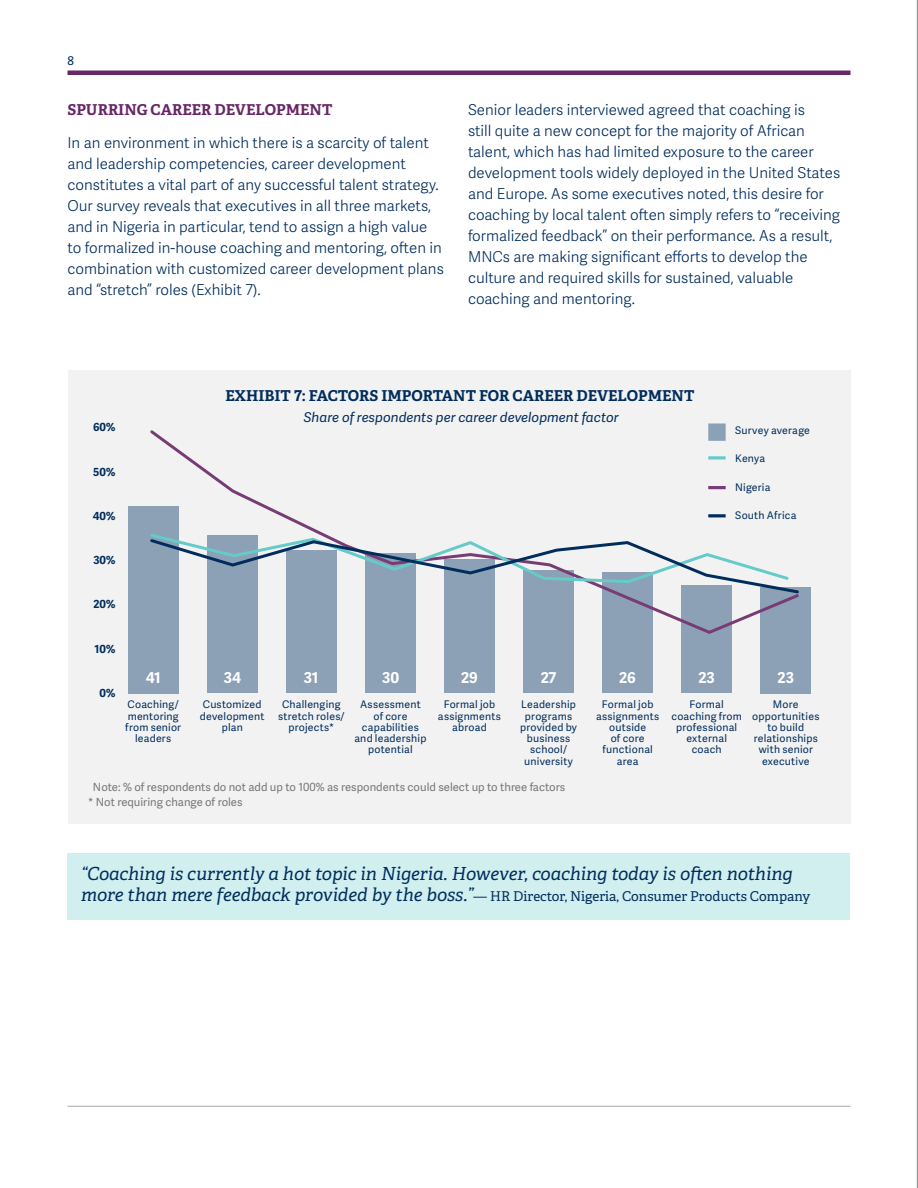
<style>
.page{position:relative;width:918px;height:1188px;background:#fff}
.page>*{position:absolute;margin:0;border:0;box-sizing:border-box;transform-origin:0 0}
.t1{font:italic 18px "Adelle";color:#002d5c}
.header1_purple{font:15px/21px "Adelle Sans Lt";color:#002d5c}
.t2{font:700 15px "Adelle";color:#002d5c}
.header1_purple-2{font:700 15px "Adelle";color:#682666}
.t3{font:700 15px "Adelle Sans";color:#fff}
.t4{font:13.5px "Adelle";color:#002d5c}
.t5{font:italic 13.5px "Adelle Sans";color:#002d5c}
.t6{font:12px "Adelle Sans";color:#002d5c}
.footnotes{font:11.25px "Adelle Sans";color:#77777a}
.t7{font:700 11.25px "Adelle Sans";color:#002d5c}
.bullet_1{font:10.5px/11.2px "Adelle Sans";letter-spacing:.02em;color:#002d5c;text-align:center}
.body_copy_7pt_space{font:10.5px "Adelle Sans";letter-spacing:.02em;color:#002d5c}
.s1{font-style:italic;font-size:18px}
</style>
<div class="page">
<div style="left:68px;top:70px;width:782px;height:5px;background:#682666"></div>
<hr style="left:68px;top:1106px;width:782px;height:1px;background:#a9a8a9">
<hr style="left:917px;top:0;width:1px;height:1188px;background:#808285">
<div style="left:68px;top:370px;width:783px;height:454px;background:#f2f2f2"></div>
<div style="left:128px;top:506px;width:51px;height:187px;background:#8ca0b6"></div>
<div style="left:207px;top:535px;width:51px;height:158px;background:#8ca0b6"></div>
<div style="left:286px;top:550px;width:51px;height:143px;background:#8ca0b6"></div>
<div style="left:365px;top:554px;width:51px;height:139px;background:#8ca0b6"></div>
<div style="left:444px;top:560px;width:51px;height:133px;background:#8ca0b6"></div>
<div style="left:523px;top:570px;width:51px;height:123px;background:#8ca0b6"></div>
<div style="left:602px;top:573px;width:51px;height:120px;background:#8ca0b6"></div>
<div style="left:681px;top:586px;width:51px;height:107px;background:#8ca0b6"></div>
<div style="left:760px;top:587px;width:51px;height:106px;background:#8ca0b6"></div>
<svg style="left:150px;top:430px;width:649px;height:204px"></svg>
<svg style="left:150px;top:532px;width:649px;height:63px"></svg>
<svg style="left:708px;top:456px;width:18px;height:4px"></svg>
<div style="left:708px;top:423px;width:18px;height:18px;background:#8ca0b6"></div>
<hr style="left:708px;top:486px;width:18px;height:3px;background:#773c75">
<hr style="left:708px;top:514px;width:18px;height:3px;background:#002d5c">
<div style="left:68px;top:853px;width:782px;height:67px;background:#d1efef"></div>
<p class="t6" style="left:68px;top:53px;width:8px">8</p>
<p class="header1_purple-2" style="left:68px;top:98px;width:266px">SPURRING CAREER DEVELOPMENT</p>
<p class="header1_purple" style="left:68px;top:131px;width:378px">In an environment in which there is a scarcity of talent and leadership competencies, career development constitutes a vital part of any successful talent strategy.<br>Our survey reveals that executives in all three markets, and in Nigeria in particular, tend to assign a high value to formalized in-house coaching and mentoring, often in combination with customized career development plans and “stretch” roles (Exhibit 7).</p>
<p class="header1_purple" style="left:468px;top:98px;width:374px">Senior leaders interviewed agreed that coaching is<br>still quite a new concept for the majority of African talent, which has had limited exposure to the career development tools widely deployed in the United States and Europe. As some executives noted, this desire for coaching by local talent often simply refers to “receiving formalized feedback” on their performance. As a result, MNCs are making significant efforts to develop the culture and required skills for sustained, valuable coaching and mentoring.</p>
<p class="t7" style="left:93px;top:419px;width:24px">60%</p>
<p class="t7" style="left:93px;top:463px;width:24px">50%</p>
<p class="t7" style="left:93px;top:508px;width:24px">40%</p>
<p class="t7" style="left:93px;top:552px;width:24px">30%</p>
<p class="t7" style="left:93px;top:596px;width:23px">20%</p>
<p class="t7" style="left:95px;top:640px;width:22px">10%</p>
<p class="t7" style="left:100px;top:685px;width:17px">0%</p>
<p class="t2" style="left:225px;top:385px;width:471px">EXHIBIT 7: FACTORS IMPORTANT FOR CAREER DEVELOPMENT</p>
<p class="t5" style="left:304px;top:407px;width:316px">Share of respondents per career development factor</p>
<p class="body_copy_7pt_space" style="left:735px;top:422px;width:76px">Survey average</p>
<p class="body_copy_7pt_space" style="left:735px;top:451px;width:31px">Kenya</p>
<p class="body_copy_7pt_space" style="left:735px;top:479px;width:37px">Nigeria</p>
<p class="body_copy_7pt_space" style="left:735px;top:508px;width:63px">South Africa</p>
<p class="t3" style="left:146px;top:667px;width:17px">41</p>
<p class="t3" style="left:224px;top:667px;width:19px">34</p>
<p class="t3" style="left:304px;top:667px;width:16px">31</p>
<p class="t3" style="left:382px;top:667px;width:19px">30</p>
<p class="t3" style="left:461px;top:667px;width:18px">29</p>
<p class="t3" style="left:541px;top:667px;width:17px">27</p>
<p class="t3" style="left:619px;top:667px;width:18px">26</p>
<p class="t3" style="left:699px;top:667px;width:18px">23</p>
<p class="t3" style="left:778px;top:667px;width:18px">23</p>
<p class="bullet_1" style="left:125px;top:699px;width:57px">Coaching/ mentoring from senior leaders</p>
<p class="bullet_1" style="left:200px;top:699px;width:66px">Customized development plan</p>
<p class="bullet_1" style="left:278px;top:699px;width:68px">Challenging stretch roles/ projects*</p>
<p class="bullet_1" style="left:354px;top:699px;width:74px">Assessment of core capabilities and leadership potential</p>
<p class="bullet_1" style="left:438px;top:699px;width:65px">Formal job assignments abroad</p>
<p class="bullet_1" style="left:520px;top:699px;width:58px">Leadership programs provided by business school/ university</p>
<p class="bullet_1" style="left:596px;top:699px;width:65px">Formal job assignments outside<br>of core functional area</p>
<p class="bullet_1" style="left:672px;top:699px;width:72px">Formal coaching from professional external coach</p>
<p class="bullet_1" style="left:752px;top:699px;width:69px">More opportunities to build relationships with senior executive</p>
<p class="footnotes" style="left:93px;top:779px;width:474px">Note: % of respondents do not add up to 100% as respondents could select up to three factors</p>
<p class="footnotes" style="left:88px;top:794px;width:156px">* Not requiring change of roles</p>
<p class="t1" style="left:81px;top:860px;width:713px">“Coaching is currently a hot topic in Nigeria. However, coaching today is often nothing</p>
<p class="t4" style="left:81px;top:886px;width:731px"><span class="s1">more than mere feedback provided by the boss.”</span>— HR Director, Nigeria, Consumer Products Company</p>
</div>
